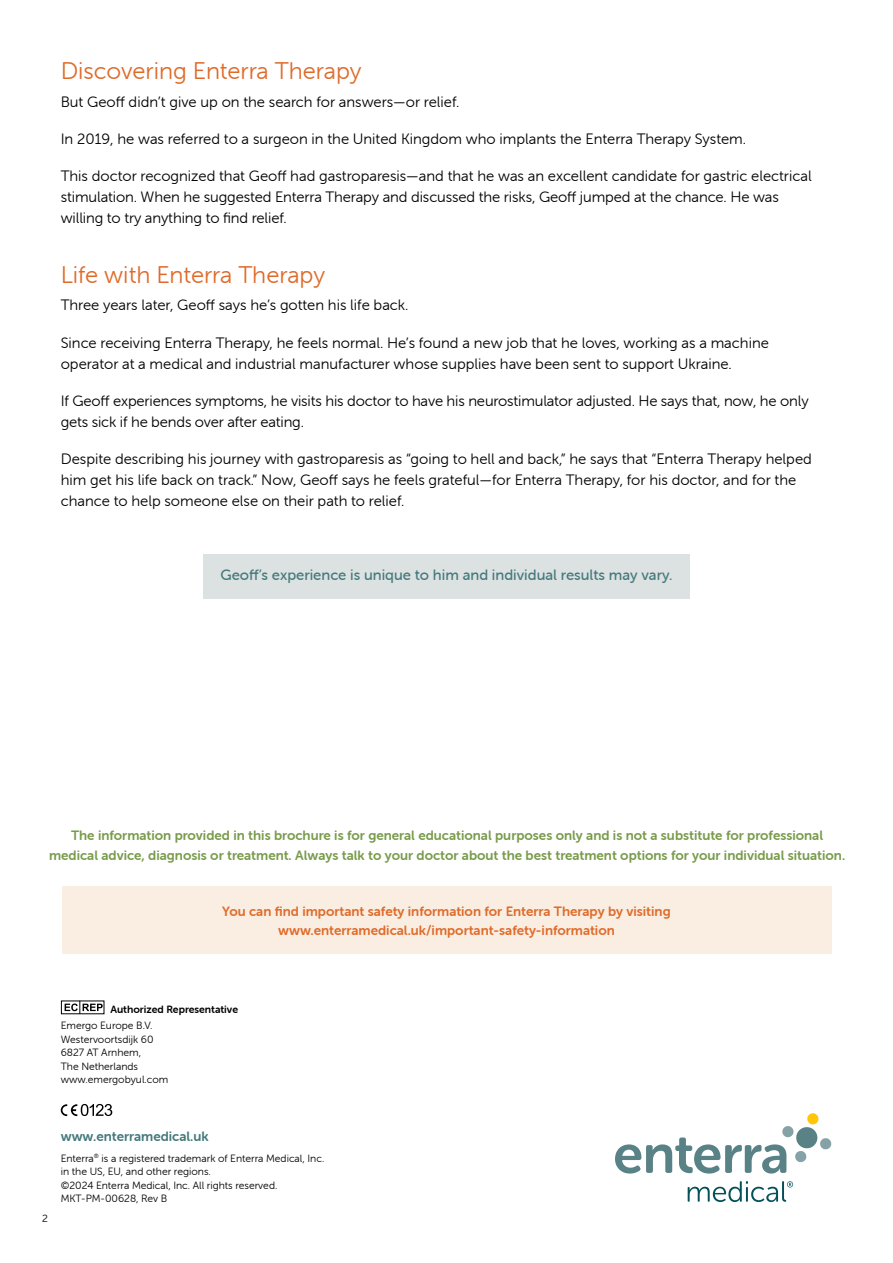
<style>
.page{position:relative;width:893px;height:1263px;background:#fff}
.page>*{position:absolute;margin:0;border:0;box-sizing:border-box;transform-origin:0 0}
.t1{font:24px "Museo Sans Rounded 300";color:#df6b2a}
.t2{font:15px/21px "Museo Sans Rounded 300";color:#000}
.t3{font:15px "Museo Sans Rounded 500";color:#44797b}
.t4{font:13.5px/19.5px "Museo Sans Rounded 700";color:#789b4a;text-align:center}
.t5{font:13.5px/19.5px "Museo Sans Rounded 700";color:#df6b2a;text-align:center}
.t6{font:13.5px "Museo Sans Rounded 700";color:#44797b}
.t7{font:10.5px/13.5px "Museo Sans Rounded 300";color:#000}
.t8{font:10.5px "Museo Sans Rounded 700";color:#000}
</style>
<div class="page">
<div style="left:203px;top:554px;width:486px;height:44px;background:#dce1e1"></div>
<svg style="left:615px;top:1113px;width:217px;height:60px"></svg>
<svg style="left:688px;top:1181px;width:105px;height:21px"></svg>
<svg style="left:61px;top:1104px;width:51px;height:12px"></svg>
<div style="left:61px;top:1001px;width:43px;height:13px;border:1px solid #000"></div>
<svg style="left:65px;top:1001px;width:38px;height:13px"></svg>
<div style="left:62px;top:886px;width:769px;height:67px;background:#faeee3"></div>
<h1 class="t1" style="left:61px;top:58px;width:302px">Discovering Enterra Therapy</h1>
<p class="t2" style="left:61px;top:91px;width:400px">But Geoff didn’t give up on the search for answers—or relief.</p>
<p class="t2" style="left:61px;top:128px;width:687px">In 2019, he was referred to a surgeon in the United Kingdom who implants the Enterra Therapy System.</p>
<p class="t2" style="left:61px;top:165px;width:752px">This doctor recognized that Geoff had gastroparesis—and that he was an excellent candidate for gastric electrical stimulation. When he suggested Enterra Therapy and discussed the risks, Geoff jumped at the chance. He was willing to try anything to find relief.</p>
<h1 class="t1" style="left:61px;top:261px;width:266px">Life with Enterra Therapy</h1>
<p class="t2" style="left:61px;top:295px;width:349px">Three years later, Geoff says he’s gotten his life back.</p>
<p class="t2" style="left:61px;top:332px;width:710px">Since receiving Enterra Therapy, he feels normal. He’s found a new job that he loves, working as a machine operator at a medical and industrial manufacturer whose supplies have been sent to support Ukraine.</p>
<p class="t2" style="left:61px;top:390px;width:749px">If Geoff experiences symptoms, he visits his doctor to have his neurostimulator adjusted. He says that, now, he only gets sick if he bends over after eating.</p>
<p class="t2" style="left:61px;top:448px;width:753px">Despite describing his journey with gastroparesis as “going to hell and back,” he says that “Enterra Therapy helped him get his life back on track.” Now, Geoff says he feels grateful—for Enterra Therapy, for his doctor, and for the chance to help someone else on their path to relief.</p>
<p class="t3" style="left:220px;top:567px;width:454px">Geoff’s experience is unique to him and individual results may vary.</p>
<p class="t4" style="left:49px;top:826px;width:798px">The information provided in this brochure is for general educational purposes only and is not a substitute for professional medical advice, diagnosis or treatment. Always talk to your doctor about the best treatment options for your individual situation.</p>
<p class="t5" style="left:222px;top:901px;width:450px">You can find important safety information for Enterra Therapy by visiting www.enterramedical.uk/important-safety-information</p>
<p class="t8" style="left:110px;top:1003px;width:129px">Authorized Representative</p>
<p class="t7" style="left:61px;top:1019px;width:109px">Emergo Europe B.V.<br>Westervoortsdijk 60<br>6827 AT Arnhem,<br>The Netherlands www.emergobyul.com</p>
<p class="t7" style="left:42px;top:1212px;width:7px">2</p>
<p class="t6" style="left:61px;top:1129px;width:149px">www.enterramedical.uk</p>
<p class="t7" style="left:61px;top:1151px;width:265px">Enterra<sup>®</sup> is a registered trademark of Enterra Medical, Inc. in the US, EU, and other regions.<br>©2024 Enterra Medical, Inc. All rights reserved.<br>MKT-PM-00628, Rev B</p>
</div>
